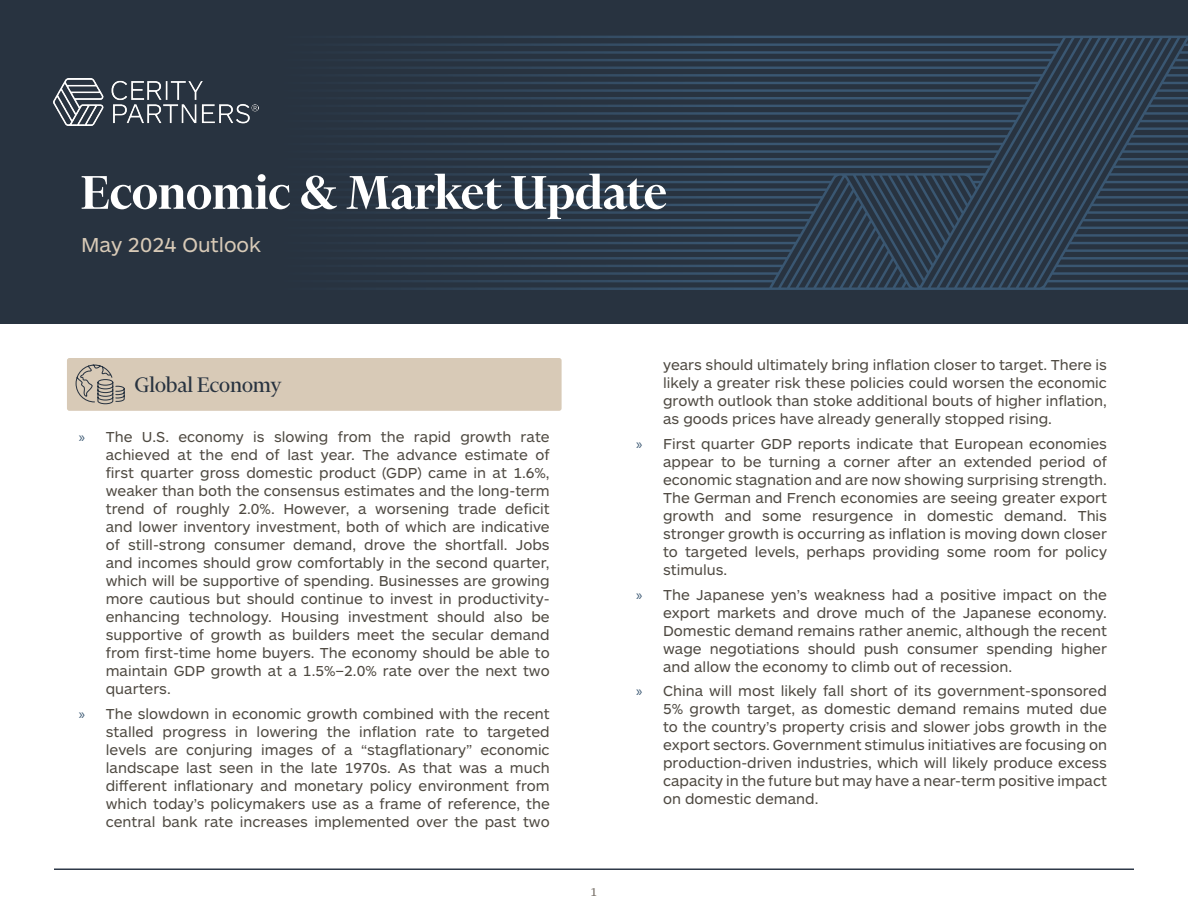
<style>
.page{position:relative;width:1188px;height:918px;background:#fff}
.page>*{position:absolute;margin:0;border:0;box-sizing:border-box;transform-origin:0 0}
.t1{font:600 54px "Financier Display";color:#fff}
.t2{font:24px "Financier Display";color:#283340}
.t3{font:21px "ARS Maquette Pro";color:#d8cab7}
.t4{font:15px/18px "ARS Maquette Pro";color:#4e4941;text-align:justify}
.t5{font:13.5px "Financier Text";color:#736b63}
.s1{font-family:"Myriad Pro";color:#3a5772}
</style>
<div class="page">
<hr style="left:54px;top:868px;width:1080px;height:2px;background:#2e3948">
<div style="left:0;top:0;width:1188px;height:324px;background:#283340"></div>
<svg style="left:53px;top:36px;width:1135px;height:254px"></svg>
<img style="left:54px;top:78px;width:205px;height:47px">
<div style="left:67px;top:358px;width:495px;height:53px;background:#d8cab7;border-radius:2px"></div>
<svg style="left:75px;top:364px;width:50px;height:41px"></svg>
<p class="t1" style="left:81px;top:156px;width:587px">Economic &amp; Market Update</p>
<p class="t3" style="left:81px;top:232px;width:182px">May 2024 Outlook</p>
<p class="t2" style="left:134px;top:372px;width:149px">Global Economy</p>
<p class="t4" style="left:106px;top:427px;width:445px;text-indent:-27px"><span class="s1">»</span> The U.S. economy is slowing from the rapid growth rate achieved at the end of last year. The advance estimate of first quarter gross domestic product (GDP) came in at 1.6%, weaker than both the consensus estimates and the long-term trend of roughly 2.0%. However, a worsening trade deficit and lower inventory investment, both of which are indicative of still-strong consumer demand, drove the shortfall. Jobs and incomes should grow comfortably in the second quarter, which will be supportive of spending. Businesses are growing more cautious but should continue to invest in productivity&shy;enhancing technology. Housing investment should also be supportive of growth as builders meet the secular demand from first-time home buyers. The economy should be able to maintain GDP growth at a 1.5%–2.0% rate over the next two quarters.</p>
<p class="t4" style="left:106px;top:704px;width:445px;text-indent:-27px"><span class="s1">»</span> The slowdown in economic growth combined with the recent stalled progress in lowering the inflation rate to targeted levels are conjuring images of a “stagflationary” economic landscape last seen in the late 1970s. As that was a much different inflationary and monetary policy environment from which today’s policymakers use as a frame of reference, the central bank rate increases implemented over the past two</p>
<p class="t5" style="left:591px;top:885px;width:7px">1</p>
<p class="t4" style="left:663px;top:355px;width:445px">years should ultimately bring inflation closer to target. There is likely a greater risk these policies could worsen the economic growth outlook than stoke additional bouts of higher inflation, as goods prices have already generally stopped rising.</p>
<p class="t4" style="left:663px;top:434px;width:445px;text-indent:-27px"><span class="s1">»</span> First quarter GDP reports indicate that European economies appear to be turning a corner after an extended period of economic stagnation and are now showing surprising strength.<br>The German and French economies are seeing greater export growth and some resurgence in domestic demand. This stronger growth is occurring as inflation is moving down closer to targeted levels, perhaps providing some room for policy stimulus.</p>
<p class="t4" style="left:663px;top:585px;width:445px;text-indent:-27px"><span class="s1">»</span> The Japanese yen’s weakness had a positive impact on the export markets and drove much of the Japanese economy.<br>Domestic demand remains rather anemic, although the recent wage negotiations should push consumer spending higher and allow the economy to climb out of recession.</p>
<p class="t4" style="left:663px;top:681px;width:445px;text-indent:-27px"><span class="s1">»</span> China will most likely fall short of its government-sponsored 5% growth target, as domestic demand remains muted due to the country’s property crisis and slower jobs growth in the export sectors. Government stimulus initiatives are focusing on production-driven industries, which will likely produce excess capacity in the future but may have a near-term positive impact on domestic demand.</p>
</div>
